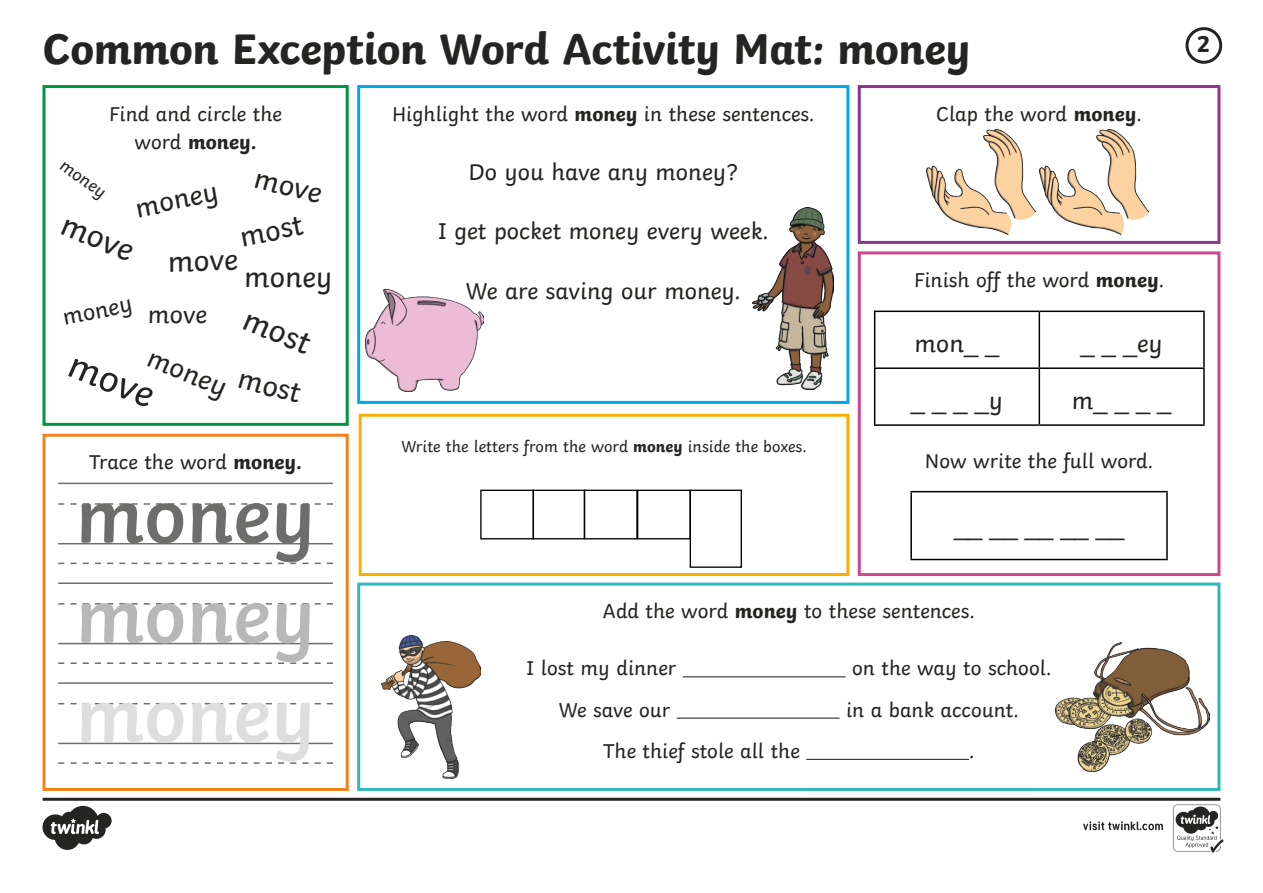
<style>
.page{position:relative;width:1263px;height:893px;background:#fff}
.page>*{position:absolute;margin:0;border:0;box-sizing:border-box;transform-origin:0 0}
.Underline{font:600 81px "Twinkl";color:#6d6d6c}
.Underline-2{font:600 81px "Twinkl";color:#b9b8b8}
.Underline-3{font:600 81px "Twinkl";color:#dedede}
.Heading{font:700 45px "Twinkl";letter-spacing:-.01em;color:#242422}
.Underline-4{font:39px "Twinkl";color:#242422}
.Underline-5{font:33px "Twinkl";color:#242422}
.Underline-6{font:30.6px "Twinkl";color:#242422}
.Underline-7{font:30px "Twinkl";color:#242422}
.Underline-8{font:28.5px "Twinkl";color:#242422}
.Underline-9{font:25.8px "Twinkl";color:#242422}
.Underline-10{font:25.5px "Arial";color:#242422}
.Underline-11{font:25.5px "Twinkl";color:#242422}
.Body_Copy{font:24px "Twinkl";color:#242422}
.Underline-12{font:24px "Twinkl";color:#242422}
.Mat_Number{font:700 24px "Twinkl";color:#242422}
.Body_Copy-2{font:21px/28.5px "Twinkl";color:#242422;text-align:center}
.Underline-13{font:21px "Twinkl";color:#242422}
.Underline-14{font:18px "Twinkl";color:#242422}
.Body_Copy-3{font:16.5px "Twinkl";color:#242422}
.s1{font-weight:700}
.s2{font-family:"Arial"}
.s3{font-family:"Twinkl"}
</style>
<div class="page">
<svg style="left:43px;top:798px;width:1180px;height:54px"></svg>
<div style="left:357px;top:85px;width:492px;height:319px;border:3px solid #00a8e7"></div>
<div style="left:42px;top:85px;width:307px;height:341px;border:3px solid #009641"></div>
<hr style="left:683px;top:676px;width:162px;height:1px;background:#242422">
<hr style="left:677px;top:718px;width:162px;height:1px;background:#242422">
<hr style="left:806px;top:759px;width:163px;height:1px;background:#242422">
<div style="left:357px;top:583px;width:863px;height:208px;border:3px solid #31b7bc"></div>
<div style="left:858px;top:85px;width:362px;height:159px;border:3px solid #8c368b"></div>
<div style="left:858px;top:251px;width:362px;height:325px;border:3px solid #cb4793"></div>
<div style="left:1185px;top:27px;width:37px;height:37px;border:3px solid #242422;border-radius:50%"></div>
<hr style="left:874px;top:311px;width:165px;height:1px;background:#000">
<hr style="left:874px;top:312px;width:1px;height:55px;background:#000">
<hr style="left:1039px;top:311px;width:166px;height:1px;background:#000">
<hr style="left:1038px;top:312px;width:2px;height:55px;background:#000">
<hr style="left:1203px;top:312px;width:2px;height:55px;background:#000">
<hr style="left:874px;top:367px;width:165px;height:2px;background:#000">
<hr style="left:874px;top:369px;width:1px;height:55px;background:#000">
<hr style="left:1039px;top:367px;width:166px;height:2px;background:#000">
<hr style="left:1038px;top:369px;width:2px;height:55px;background:#000">
<hr style="left:1203px;top:369px;width:2px;height:55px;background:#000">
<hr style="left:874px;top:424px;width:165px;height:2px;background:#000">
<hr style="left:1039px;top:424px;width:166px;height:2px;background:#000">
<div style="left:359px;top:414px;width:490px;height:162px;border:3px solid #f9b000"></div>
<div style="left:584px;top:490px;width:54px;height:49px;border:1px solid #000"></div>
<div style="left:480px;top:490px;width:54px;height:49px;border:1px solid #000"></div>
<div style="left:533px;top:490px;width:52px;height:49px;border:1px solid #000"></div>
<div style="left:637px;top:490px;width:54px;height:49px;border:1px solid #000"></div>
<div style="left:690px;top:490px;width:52px;height:78px;border:1px solid #000"></div>
<div style="left:42px;top:434px;width:307px;height:357px;border:3px solid #f0821a"></div>
<hr style="left:58px;top:543px;width:275px;height:1px;background:#6d6d6c">
<svg style="left:58px;top:503px;width:275px;height:2px"></svg>
<hr style="left:58px;top:483px;width:275px;height:1px;background:#6d6d6c">
<svg style="left:58px;top:563px;width:275px;height:1px"></svg>
<hr style="left:58px;top:643px;width:275px;height:1px;background:#6d6d6c">
<svg style="left:58px;top:603px;width:275px;height:2px"></svg>
<hr style="left:58px;top:582px;width:275px;height:2px;background:#6d6d6c">
<svg style="left:58px;top:662px;width:275px;height:2px"></svg>
<hr style="left:58px;top:743px;width:275px;height:1px;background:#6d6d6c">
<svg style="left:58px;top:703px;width:275px;height:1px"></svg>
<hr style="left:58px;top:682px;width:275px;height:2px;background:#6d6d6c">
<svg style="left:58px;top:762px;width:275px;height:2px"></svg>
<hr style="left:910px;top:491px;width:258px;height:1px;background:#000">
<hr style="left:910px;top:492px;width:2px;height:67px;background:#000">
<hr style="left:1166px;top:492px;width:2px;height:67px;background:#000">
<hr style="left:910px;top:559px;width:258px;height:1px;background:#000">
<img style="left:926px;top:129px;width:109px;height:106px">
<img style="left:1039px;top:129px;width:109px;height:106px">
<img style="left:752px;top:208px;width:82px;height:182px">
<img style="left:366px;top:290px;width:117px;height:102px">
<img style="left:1055px;top:642px;width:155px;height:129px">
<img style="left:382px;top:635px;width:98px;height:143px">
<p class="Heading" style="left:42px;top:12px;width:929px">Common Exception Word Activity Mat: money</p>
<p class="Mat_Number" style="left:1196px;top:24px;width:16px">2</p>
<p class="Body_Copy-2" style="left:109px;top:98px;width:174px">Find and circle the word <span class="s1">money.</span></p>
<p class="Underline-14" style="left:70px;top:152px;width:55px;rotate:36deg">money</p>
<p class="Underline-7" style="left:261px;top:154px;width:70px;rotate:14deg">move</p>
<p class="Underline-8" style="left:131px;top:187px;width:85px;rotate:-12deg">money</p>
<p class="Underline-6" style="left:167px;top:238px;width:72px;rotate:-2deg">move</p>
<p class="Underline-7" style="left:235px;top:214px;width:65px;rotate:-12deg">most</p>
<p class="Underline-5" style="left:72px;top:199px;width:77px;rotate:22deg">move</p>
<p class="Underline-12" style="left:59px;top:299px;width:72px;rotate:-12deg">money</p>
<p class="Underline-7" style="left:244px;top:254px;width:90px">money</p>
<p class="Underline-9" style="left:148px;top:295px;width:61px">move</p>
<p class="Underline-4" style="left:81px;top:335px;width:91px;rotate:22deg">move</p>
<p class="Underline-5" style="left:254px;top:294px;width:72px;rotate:22deg">most</p>
<p class="Underline-7" style="left:244px;top:355px;width:65px;rotate:14deg">most</p>
<p class="Underline-8" style="left:157px;top:336px;width:85px;rotate:22deg">money</p>
<p class="Underline-13" style="left:89px;top:446px;width:214px">Trace the word <span class="s1">money.</span></p>
<p class="Underline" style="left:76px;top:451px;width:242px">money</p>
<p class="Underline-2" style="left:76px;top:551px;width:242px">money</p>
<p class="Underline-3" style="left:76px;top:650px;width:242px">money</p>
<p class="Body_Copy-2" style="left:392px;top:98px;width:424px">Highlight the word <span class="s1">money</span> in these sentences.</p>
<p class="Body_Copy" style="left:469px;top:153px;width:271px">Do you have any money?</p>
<p class="Body_Copy" style="left:438px;top:213px;width:332px">I get pocket money every week.</p>
<p class="Body_Copy" style="left:466px;top:272px;width:276px">We are saving our money.</p>
<p class="Body_Copy-3" style="left:401px;top:433px;width:407px">Write the letters from the word <span class="s1">money</span> inside the boxes.</p>
<p class="Underline-13" style="left:936px;top:98px;width:207px">Clap the word <span class="s1">money</span>.</p>
<p class="Body_Copy-2" style="left:914px;top:264px;width:251px">Finish off the word <span class="s1">money</span>.</p>
<p class="Underline-11" style="left:914px;top:324px;width:86px">mon<span class="s2">_ _</span></p>
<p class="Underline-10" style="left:1080px;top:325px;width:84px">_ _ _<span class="s3">ey</span></p>
<p class="Underline-10" style="left:911px;top:382px;width:94px">_ _ _ _<span class="s3">y</span></p>
<p class="Underline-10" style="left:1072px;top:382px;width:101px"><span class="s3">m</span>_ _ _ _</p>
<p class="Body_Copy-2" style="left:925px;top:445px;width:230px">Now write the full word.</p>
<p class="Underline-10" style="left:954px;top:508px;width:172px">__ __ __ __ __</p>
<p class="Body_Copy-2" style="left:603px;top:595px;width:373px">Add the word <span class="s1">money</span> to these sentences.</p>
<p class="Body_Copy-2" style="left:526px;top:652px;width:152px">I lost my dinner</p>
<p class="Body_Copy-2" style="left:852px;top:652px;width:201px">on the way to school.</p>
<p class="Body_Copy-2" style="left:559px;top:693px;width:113px">We save our</p>
<p class="Body_Copy-2" style="left:846px;top:693px;width:174px">in a bank account.</p>
<p class="Body_Copy-2" style="left:603px;top:735px;width:198px">The thief stole all the</p>
<p class="Body_Copy-2" style="left:969px;top:735px;width:7px">.</p>
</div>
